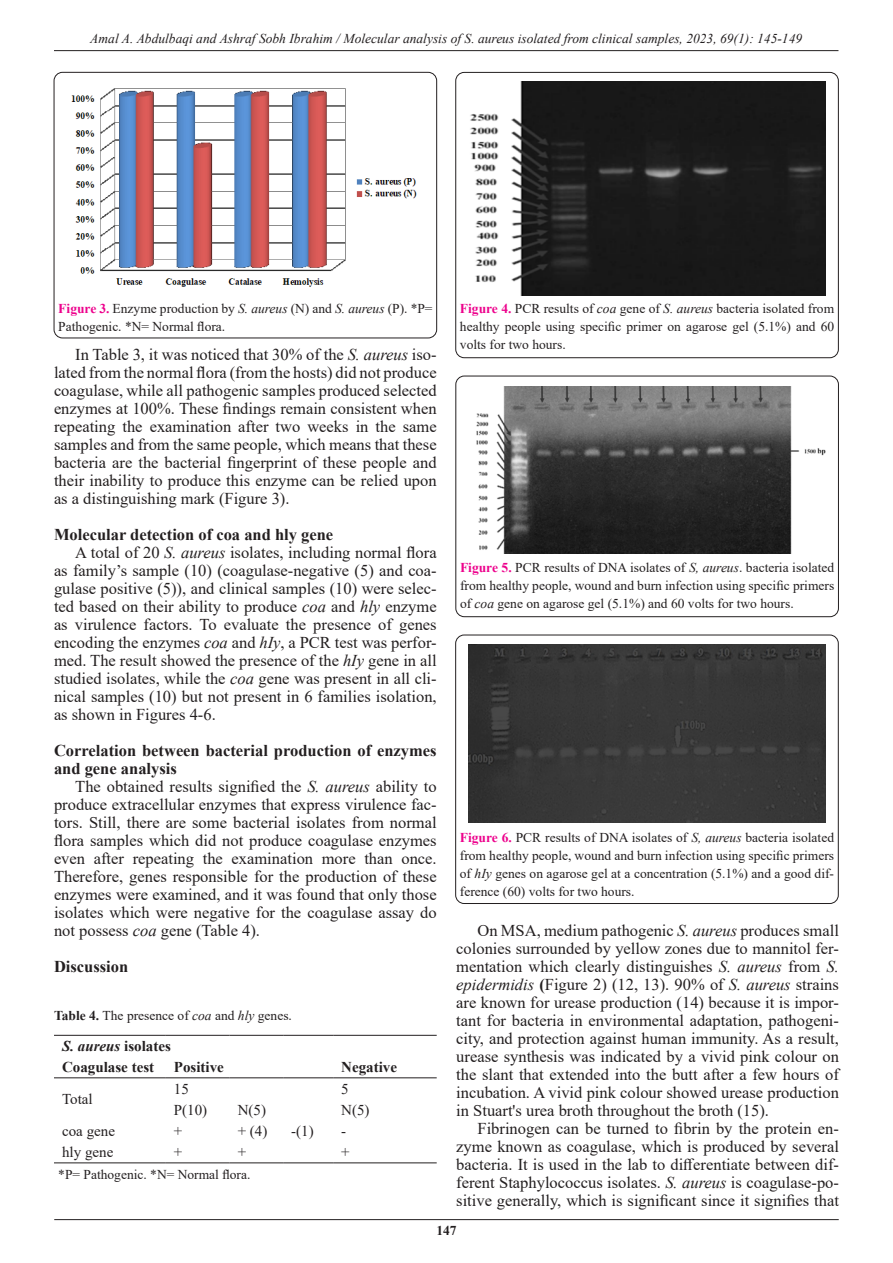
<style>
.page{position:relative;width:893px;height:1263px;background:#fff}
.page>*{position:absolute;margin:0;border:0;box-sizing:border-box;transform-origin:0 0}
.t1{font:16.5px/18px "Times New Roman";color:#231f20;text-align:justify}
.List_Paragraph1{font:700 16.5px/18px "Times New Roman";color:#231f20}
.Pa7{font:700 16.5px "Times New Roman";color:#231f20}
.t2{font:15px "Times New Roman";color:#231f20}
.t3{font:700 15px "Times New Roman";color:#231f20}
.t4{font:italic 700 15px "Times New Roman";color:#231f20}
.t5{font:13.5px/18px "Times New Roman";color:#231f20;text-align:justify}
.t6{font:italic 13.5px "Times New Roman";color:#231f20}
.t7{font:700 13.5px "Times New Roman";color:#231f20}
.s1{font-weight:700;color:#ed028c}
.s2{font-style:italic}
.s3{font-weight:700}
.s4{font-style:normal}
</style>
<div class="page">
<hr style="left:54px;top:50px;width:784px;height:1px;background:#231f20">
<hr style="left:54px;top:1219px;width:785px;height:1px;background:#231f20">
<div style="left:54px;top:72px;width:383px;height:266px;border:1px solid #231f20;border-radius:9px"></div>
<img style="left:71px;top:88px;width:346px;height:199px">
<hr style="left:54px;top:1035px;width:112px;height:1px;background:#231f20">
<hr style="left:166px;top:1035px;width:64px;height:1px;background:#231f20">
<hr style="left:230px;top:1035px;width:53px;height:1px;background:#231f20">
<hr style="left:283px;top:1035px;width:50px;height:1px;background:#231f20">
<hr style="left:333px;top:1035px;width:104px;height:1px;background:#231f20">
<hr style="left:54px;top:1077px;width:112px;height:1px;background:#231f20">
<hr style="left:166px;top:1077px;width:64px;height:1px;background:#231f20">
<hr style="left:230px;top:1077px;width:53px;height:1px;background:#231f20">
<hr style="left:283px;top:1077px;width:50px;height:1px;background:#231f20">
<hr style="left:333px;top:1077px;width:104px;height:1px;background:#231f20">
<hr style="left:54px;top:1162px;width:112px;height:1px;background:#231f20">
<hr style="left:166px;top:1162px;width:64px;height:1px;background:#231f20">
<hr style="left:230px;top:1162px;width:53px;height:1px;background:#231f20">
<hr style="left:283px;top:1162px;width:50px;height:1px;background:#231f20">
<hr style="left:333px;top:1162px;width:104px;height:1px;background:#231f20">
<div style="left:456px;top:72px;width:382px;height:286px;border:1px solid #231f20;border-radius:9px"></div>
<img style="left:470px;top:82px;width:356px;height:213px">
<div style="left:456px;top:376px;width:382px;height:241px;border:1px solid #231f20;border-radius:9px"></div>
<img style="left:476px;top:387px;width:350px;height:166px">
<div style="left:456px;top:635px;width:382px;height:268px;border:1px solid #231f20;border-radius:9px"></div>
<img style="left:469px;top:645px;width:357px;height:178px">
<p class="t6" style="left:90px;top:29px;width:713px">Amal A. Abdulbaqi and Ashraf Sobh Ibrahim / Molecular analysis of S. aureus isolated from clinical samples, 2023, 69(1): 145-149</p>
<p class="t5" style="left:58px;top:299px;width:376px"><span class="s1">Figure 3.</span> Enzyme production by <span class="s2">S. aureus</span> (N) and <span class="s2">S. aureus</span> (P). *P=<br>Pathogenic. *N= Normal flora.</p>
<p class="t1" style="left:54px;top:345px;width:384px;text-indent:21px">In Table 3, it was noticed that 30% of the <span class="s2">S. aureus</span> iso&shy;lated from the normal flora (from the hosts) did not produce coagulase, while all pathogenic samples produced selected enzymes at 100%. These findings remain consistent when repeating the examination after two weeks in the same samples and from the same people, which means that these bacteria are the bacterial fingerprint of these people and their inability to produce this enzyme can be relied upon as a distinguishing mark (Figure 3).</p>
<p class="List_Paragraph1" style="left:54px;top:525px;width:281px">Molecular detection of coa and hly gene</p>
<p class="t1" style="left:54px;top:543px;width:384px;text-indent:21px">A total of 20 <span class="s2">S. aureus</span> isolates, including normal flora as family’s sample (10) (coagulase-negative (5) and coa&shy;gulase positive (5)), and clinical samples (10) were selec&shy;ted based on their ability to produce <span class="s2">coa</span> and <span class="s2">hly</span> enzyme as virulence factors. To evaluate the presence of genes encoding the enzymes <span class="s2">coa</span> and <span class="s2">hIy</span>, a PCR test was perfor&shy;med. The result showed the presence of the <span class="s2">hIy</span> gene in all studied isolates, while the <span class="s2">coa</span> gene was present in all cli&shy;nical samples (10) but not present in 6 families isolation, as shown in Figures 4-6.</p>
<p class="List_Paragraph1" style="left:54px;top:741px;width:384px">Correlation between bacterial production of enzymes and gene analysis</p>
<p class="t1" style="left:54px;top:777px;width:384px;text-indent:21px">The obtained results signified the <span class="s2">S. aureus</span> ability to produce extracellular enzymes that express virulence fac&shy;tors. Still, there are some bacterial isolates from normal flora samples which did not produce coagulase enzymes even after repeating the examination more than once.<br>Therefore, genes responsible for the production of these enzymes were examined, and it was found that only those isolates which were negative for the coagulase assay do not possess <span class="s2">coa</span> gene (Table 4).</p>
<p class="Pa7" style="left:54px;top:955px;width:76px">Discussion</p>
<p class="t5" style="left:54px;top:1006px;width:239px"><span class="s3">Table 4.</span> The presence of <span class="s2">coa</span> and <span class="s2">hly</span> genes.</p>
<p class="t4" style="left:62px;top:1036px;width:110px">S. aureus <span class="s4">isolates</span></p>
<p class="t3" style="left:62px;top:1056px;width:94px">Coagulase test</p>
<p class="t3" style="left:174px;top:1056px;width:51px">Positive</p>
<p class="t3" style="left:341px;top:1056px;width:57px">Negative</p>
<p class="t2" style="left:62px;top:1089px;width:32px">Total</p>
<p class="t2" style="left:174px;top:1078px;width:16px">15</p>
<p class="t2" style="left:341px;top:1078px;width:9px">5</p>
<p class="t2" style="left:174px;top:1099px;width:35px">P(10)</p>
<p class="t2" style="left:238px;top:1099px;width:30px">N(5)</p>
<p class="t2" style="left:341px;top:1099px;width:30px">N(5)</p>
<p class="t2" style="left:62px;top:1120px;width:54px">coa gene</p>
<p class="t2" style="left:174px;top:1120px;width:10px">+</p>
<p class="t2" style="left:238px;top:1120px;width:31px">+ (4)</p>
<p class="t2" style="left:291px;top:1120px;width:24px">-(1)</p>
<p class="t2" style="left:341px;top:1120px;width:6px">-</p>
<p class="t2" style="left:62px;top:1142px;width:53px">hly gene</p>
<p class="t2" style="left:174px;top:1142px;width:10px">+</p>
<p class="t2" style="left:238px;top:1142px;width:10px">+</p>
<p class="t2" style="left:341px;top:1142px;width:10px">+</p>
<p class="t5" style="left:58px;top:1165px;width:194px">*P= Pathogenic. *N= Normal flora.</p>
<p class="t5" style="left:460px;top:299px;width:376px"><span class="s1">Figure 4.</span> PCR results of <span class="s2">coa</span> gene of <span class="s2">S. aureus</span> bacteria isolated from healthy people using specific primer on agarose gel (5.1%) and 60 volts for two hours.</p>
<p class="t5" style="left:460px;top:558px;width:376px"><span class="s1">Figure 5.</span> PCR results of DNA isolates of <span class="s2">S, aureus</span>. bacteria isolated from healthy people, wound and burn infection using specific primers of <span class="s2">coa</span> gene on agarose gel (5.1%) and 60 volts for two hours.</p>
<p class="t5" style="left:460px;top:828px;width:376px"><span class="s1">Figure 6.</span> PCR results of DNA isolates of <span class="s2">S, aureus</span> bacteria isolated from healthy people, wound and burn infection using specific primers of <span class="s2">hIy</span> genes on agarose gel at a concentration (5.1%) and a good dif&shy;ference (60) volts for two hours.</p>
<p class="t1" style="left:456px;top:921px;width:384px;text-indent:21px">On MSA, medium pathogenic <span class="s2">S. aureus</span> produces small colonies surrounded by yellow zones due to mannitol fer&shy;mentation which clearly distinguishes <span class="s2">S. aureus</span> from <span class="s2">S. epidermidis</span> <span class="s3">(</span>Figure 2) (12, 13). 90% of <span class="s2">S. aureus</span> strains are known for urease production (14) because it is impor&shy;tant for bacteria in environmental adaptation, pathogeni&shy;city, and protection against human immunity. As a result, urease synthesis was indicated by a vivid pink colour on the slant that extended into the butt after a few hours of incubation. A vivid pink colour showed urease production in Stuart's urea broth throughout the broth (15).</p>
<p class="t1" style="left:456px;top:1119px;width:384px;text-indent:21px">Fibrinogen can be turned to fibrin by the protein en&shy;zyme known as coagulase, which is produced by several bacteria. It is used in the lab to differentiate between dif&shy;ferent Staphylococcus isolates. <span class="s2">S. aureus</span> is coagulase-po&shy;sitive generally, which is significant since it signifies that</p>
<p class="t7" style="left:436px;top:1220px;width:22px">147</p>
</div>
